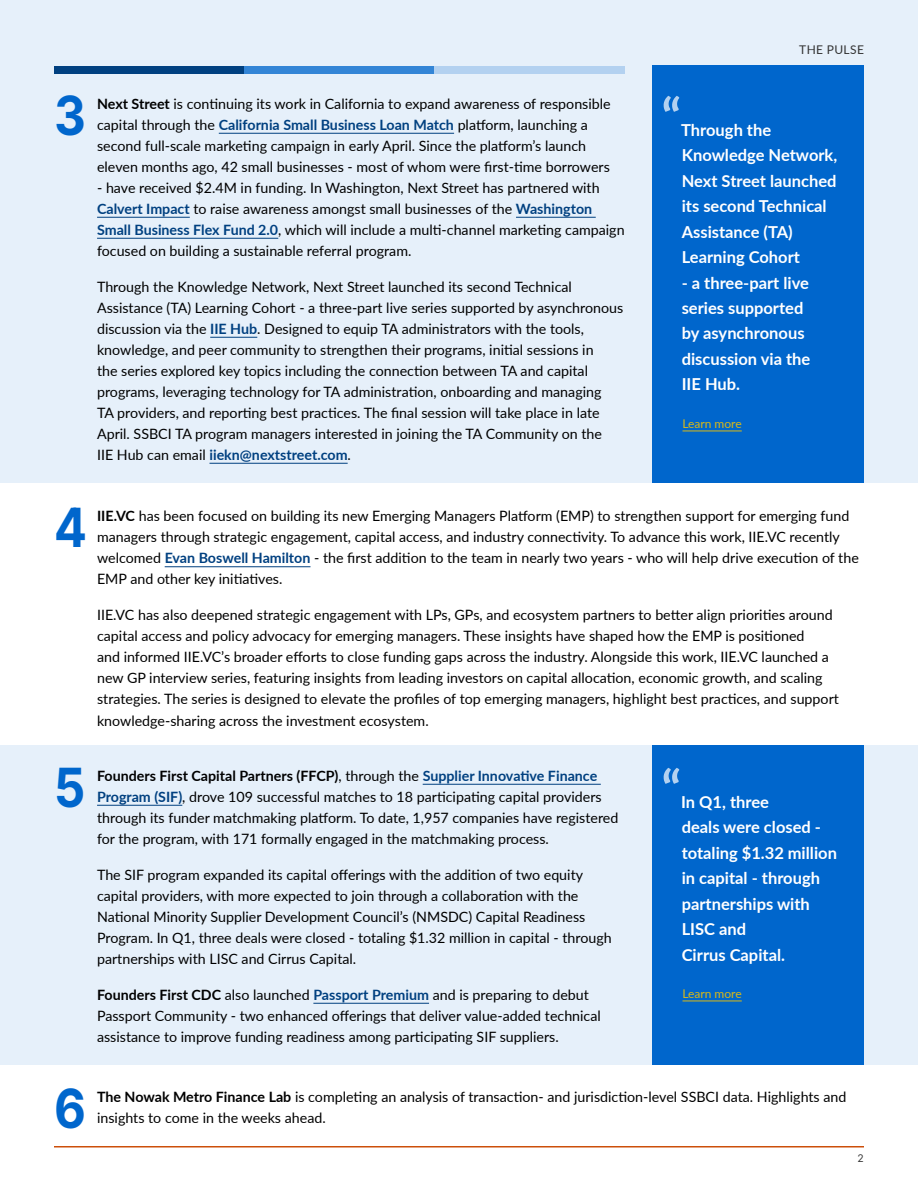
<style>
.page{position:relative;width:918px;height:1188px;background:#fff}
.page>*{position:absolute;margin:0;border:0;box-sizing:border-box;transform-origin:0 0}
.t1{font:700 54px "Inter";color:#06c;scale:.9 1}
.t2{font:700 51px "Lato";color:#b3d1f0}
.t3{font:700 16.5px/25.5px "Lato";color:#fff}
.t4{font:14.25px/21px "Lato";color:#000}
.t5{font:12px "Lato";color:#d9b816}
.t6{font:12px "Lato";letter-spacing:.03em;color:#333}
.t7{font:10.5px "Inter";color:#333}
.s1{font-weight:700}
.s2{font-weight:700;color:#004080}
</style>
<div class="page">
<div style="left:0;top:0;width:918px;height:483px;background:#e6f0fa"></div>
<hr style="left:54px;top:1146px;width:810px;height:2px;background:#cc4f0a">
<div style="left:0;top:746px;width:918px;height:319px;background:#e6f0fa"></div>
<hr style="left:423px;top:784px;width:178px;height:1px;background:#004080">
<hr style="left:97px;top:805px;width:85px;height:1px;background:#004080">
<hr style="left:313px;top:1003px;width:116px;height:1px;background:#004080">
<hr style="left:165px;top:566px;width:146px;height:1px;background:#004080">
<hr style="left:219px;top:133px;width:235px;height:1px;background:#004080">
<hr style="left:97px;top:217px;width:93px;height:1px;background:#004080">
<hr style="left:516px;top:217px;width:80px;height:1px;background:#004080">
<hr style="left:97px;top:238px;width:181px;height:1px;background:#004080">
<hr style="left:210px;top:337px;width:47px;height:1px;background:#004080">
<hr style="left:210px;top:463px;width:138px;height:1px;background:#004080">
<div style="left:652px;top:66px;width:212px;height:417px;background:#06c"></div>
<div style="left:652px;top:746px;width:212px;height:319px;background:#06c"></div>
<hr style="left:682px;top:431px;width:60px;height:1px;background:#d9b816">
<hr style="left:682px;top:1001px;width:60px;height:1px;background:#d9b816">
<div style="left:54px;top:66px;width:190px;height:7px;background:#004080"></div>
<div style="left:244px;top:66px;width:191px;height:7px;background:#3385d6"></div>
<div style="left:435px;top:66px;width:190px;height:7px;background:#b3d1f0"></div>
<h1 class="t1" style="left:54px;top:76px;width:37px">3</h1>
<p class="t4" style="left:97px;top:93px;width:515px"><span class="s1">Next Street</span> is continuing its work in California to expand awareness of responsible capital through the <span class="s2">California Small Business Loan Match</span> platform, launching a second full-scale marketing campaign in early April. Since the platform’s launch eleven months ago, 42 small businesses - most of whom were first-time borrowers</p>
<p class="t4" style="left:97px;top:177px;width:529px">- have received $2.4M in funding. In Washington, Next Street has partnered with <span class="s2">Calvert Impact</span> to raise awareness amongst small businesses of the <span class="s2">Washington Small Business Flex Fund 2.0</span>, which will include a multi-channel marketing campaign focused on building a sustainable referral program.</p>
<p class="t4" style="left:97px;top:276px;width:528px">Through the Knowledge Network, Next Street launched its second Technical Assistance (TA) Learning Cohort - a three-part live series supported by asynchronous discussion via the <span class="s2">IIE Hub</span>. Designed to equip TA administrators with the tools, knowledge, and peer community to strengthen their programs, initial sessions in<br>the series explored key topics including the connection between TA and capital programs, leveraging technology for TA administration, onboarding and managing<br>TA providers, and reporting best practices. The final session will take place in late April. SSBCI TA program managers interested in joining the TA Community on the<br>IIE Hub can email <span class="s2">iiekn@nextstreet.com</span>.</p>
<h2 class="t2" style="left:662px;top:79px;width:21px">“</h2>
<p class="t6" style="left:799px;top:41px;width:66px">THE PULSE</p>
<p class="t3" style="left:681px;top:116px;width:158px">Through the<br>Knowledge Network,<br>Next Street launched its second Technical<br>Assistance (TA)<br>Learning Cohort</p>
<p class="t3" style="left:682px;top:269px;width:130px">- a three-part live series supported by asynchronous discussion via the<br>IIE Hub.</p>
<p class="t5" style="left:682px;top:415px;width:61px">Learn more</p>
<h1 class="t1" style="left:54px;top:488px;width:38px">4</h1>
<p class="t4" style="left:97px;top:505px;width:763px"><span class="s1">IIE.VC</span> has been focused on building its new Emerging Managers Platform (EMP) to strengthen support for emerging fund managers through strategic engagement, capital access, and industry connectivity. To advance this work, IIE.VC recently welcomed <span class="s2">Evan Boswell Hamilton</span> - the first addition to the team in nearly two years - who will help drive execution of the EMP and other key initiatives.</p>
<p class="t4" style="left:97px;top:604px;width:743px">IIE.VC has also deepened strategic engagement with LPs, GPs, and ecosystem partners to better align priorities around capital access and policy advocacy for emerging managers. These insights have shaped how the EMP is positioned<br>and informed IIE.VC’s broader efforts to close funding gaps across the industry. Alongside this work, IIE.VC launched a new GP interview series, featuring insights from leading investors on capital allocation, economic growth, and scaling strategies. The series is designed to elevate the profiles of top emerging managers, highlight best practices, and support knowledge-sharing across the investment ecosystem.</p>
<h1 class="t1" style="left:54px;top:748px;width:36px">5</h1>
<p class="t4" style="left:97px;top:765px;width:523px"><span class="s1">Founders First Capital Partners (FFCP)</span>, through the <span class="s2">Supplier Innovative Finance Program (SIF)</span>, drove 109 successful matches to 18 participating capital providers through its funder matchmaking platform. To date, 1,957 companies have registered for the program, with 171 formally engaged in the matchmaking process.</p>
<p class="t4" style="left:97px;top:864px;width:516px">The SIF program expanded its capital offerings with the addition of two equity capital providers, with more expected to join through a collaboration with the National Minority Supplier Development Council’s (NMSDC) Capital Readiness Program. In Q1, three deals were closed - totaling $1.32 million in capital - through partnerships with LISC and Cirrus Capital.</p>
<p class="t4" style="left:97px;top:984px;width:505px"><span class="s1">Founders First CDC</span> also launched <span class="s2">Passport Premium</span> and is preparing to debut<br>Passport Community - two enhanced offerings that deliver value-added technical assistance to improve funding readiness among participating SIF suppliers.</p>
<h2 class="t2" style="left:662px;top:751px;width:21px">“</h2>
<p class="t3" style="left:681px;top:788px;width:157px">In Q1, three<br>deals were closed - totaling $1.32 million in capital - through partnerships with<br>LISC and<br>Cirrus Capital.</p>
<p class="t5" style="left:682px;top:985px;width:61px">Learn more</p>
<h1 class="t1" style="left:54px;top:1069px;width:37px">6</h1>
<p class="t4" style="left:97px;top:1086px;width:751px"><span class="s1">The Nowak Metro Finance Lab</span> is completing an analysis of transaction- and jurisdiction-level SSBCI data. Highlights and insights to come in the weeks ahead.</p>
<p class="t7" style="left:858px;top:1150px;width:8px">2</p>
</div>
